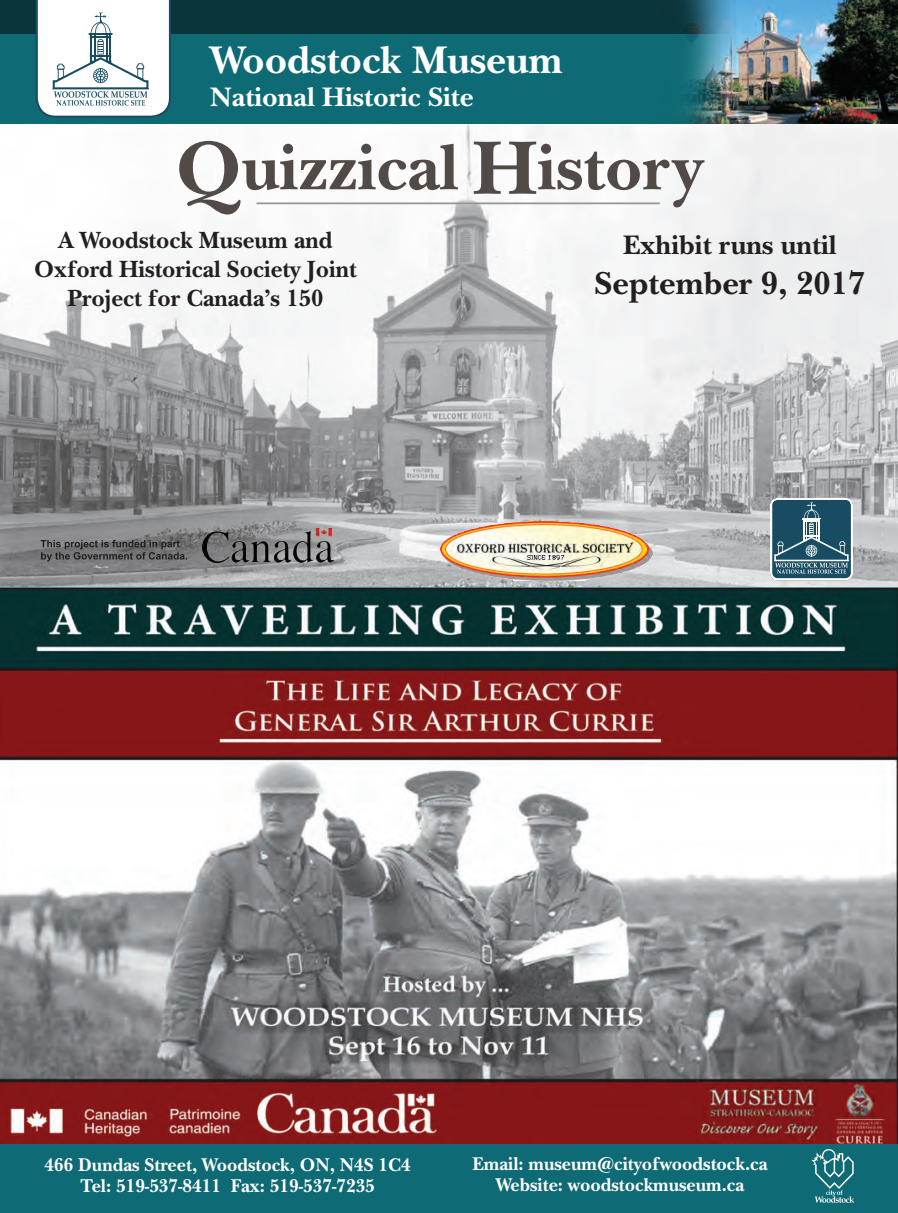
<style>
.page{position:relative;width:898px;height:1213px;background:#fff}
.page>*{position:absolute;margin:0;border:0;box-sizing:border-box;transform-origin:0 0}
.t1{font:700 67.38px "New Baskerville";color:#524a47}
.t2{font:700 40.25px "New Baskerville";color:#fff}
.t3{font:700 33.25px "New Baskerville";color:#231f20}
.t4{font:700 28px "New Baskerville";color:#fff}
.t5{font:700 28px "New Baskerville";color:#231f20}
.t6{font:700 24.5px/29.4px "New Baskerville";color:#231f20;text-align:center}
.t7{font:700 19.25px/21px "New Baskerville";color:#fff;text-align:center;scale:.96 1}
.s1{font-size:78.92px}
</style>
<div class="page">
<img style="left:0;top:124px;width:898px;height:463px">
<hr style="left:256px;top:202px;width:404px;height:2px;background:#939598">
<img style="left:441px;top:521px;width:211px;height:59px">
<svg style="left:770px;top:498px;width:83px;height:82px;background:#3a677a"></svg>
<div style="left:770px;top:498px;width:83px;height:82px;border:2px solid #fff;border-radius:7px"></div>
<img style="left:202px;top:528px;width:131px;height:34px">
<svg style="left:41px;top:540px;width:146px;height:22px;background:#626163"></svg>
<div style="left:0;top:0;width:898px;height:40px;background:#0a353a"></div>
<div style="left:0;top:34px;width:898px;height:90px;background:#0e6a74"></div>
<svg style="left:36px;top:0;width:135px;height:118px;background:#dfe6e9"></svg>
<img style="left:684px;top:0;width:214px;height:124px">
<div style="left:0;top:1143px;width:898px;height:70px;background:#0e6a74"></div>
<svg style="left:811px;top:1149px;width:43px;height:53px"></svg>
<svg style="left:0;top:587px;width:898px;height:1px"></svg>
<img style="left:0;top:588px;width:898px;height:555px">
<h2 class="t2" style="left:210px;top:36px;width:354px">Woodstock Museum</h2>
<h3 class="t4" style="left:210px;top:81px;width:265px">National Historic Site</h3>
<h1 class="t1" style="left:175px;top:128px;width:529px"><span class="s1">Q</span>uizzical <span class="s1">H</span>istory</h1>
<p class="t6" style="left:34px;top:225px;width:324px">A Woodstock Museum and<br>Oxford Historical Society Joint<br>Project for Canada’s 150</p>
<h3 class="t5" style="left:623px;top:229px;width:215px">Exhibit runs until</h3>
<h3 class="t3" style="left:594px;top:264px;width:272px">September 9, 2017</h3>
<p class="t7" style="left:45px;top:1154px;width:383px">466 Dundas Street, Woodstock, ON, N4S 1C4<br>Tel: 519-537-8411 Fax: 519-537-7235</p>
<p class="t7" style="left:472px;top:1153px;width:309px">Email: museum@cityofwoodstock.ca<br>Website: woodstockmuseum.ca</p>
</div>
